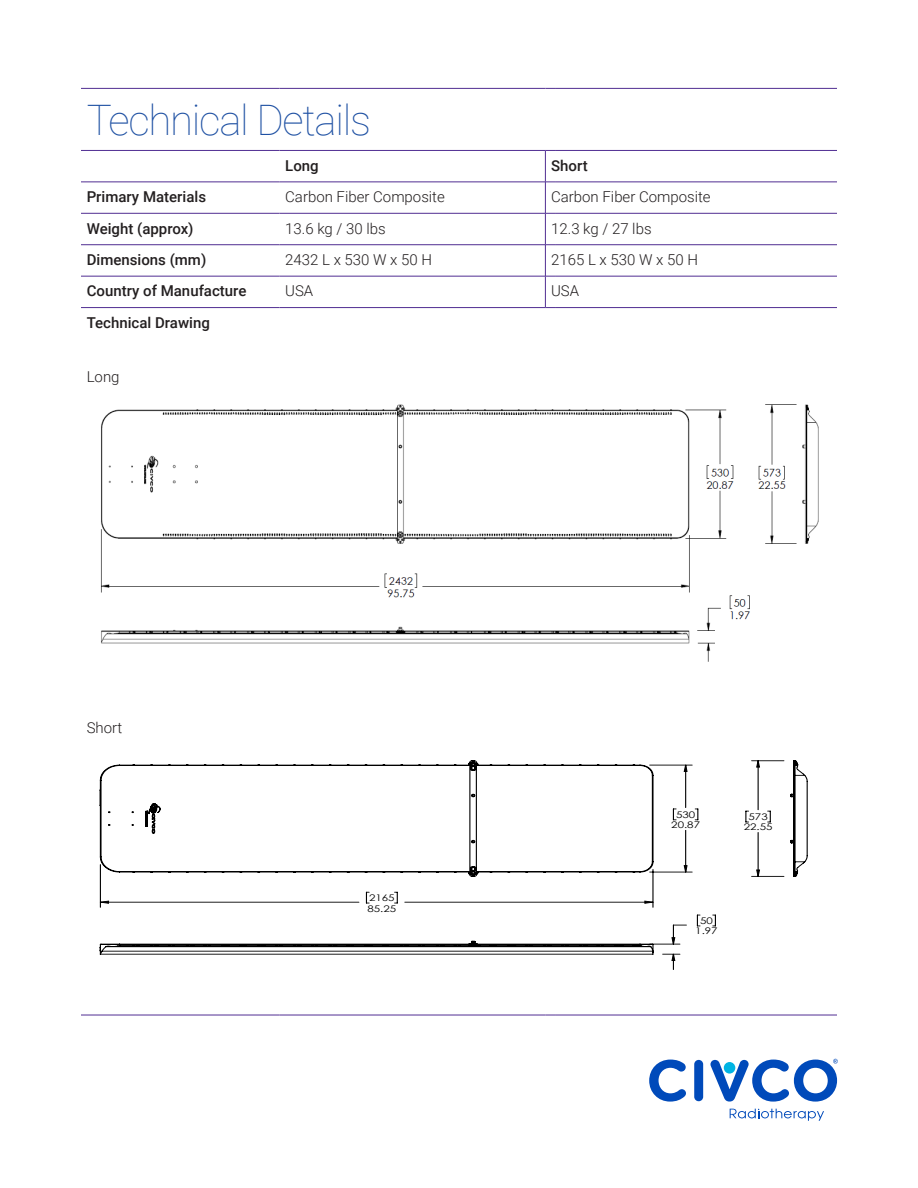
<style>
.page{position:relative;width:918px;height:1188px;background:#fff}
.page>*{position:absolute;margin:0;border:0;box-sizing:border-box;transform-origin:0 0}
.t1{font:100 42px "Roboto";letter-spacing:-.03em;color:#1f51a3}
.t2{font:300 15px "Roboto";color:#231f20}
.t3{font:500 15px "Roboto";color:#231f20}
.t4{font:9.15px/10.5px "Century Gothic";color:#000;text-align:center;scale:1.26 1}
</style>
<div class="page">
<svg style="left:649px;top:1060px;width:37px;height:42px"></svg>
<div style="left:694px;top:1060px;width:9px;height:41px;background:#004aba;border-radius:4px"></div>
<svg style="left:730px;top:1109px;width:94px;height:12px"></svg>
<svg style="left:710px;top:1059px;width:128px;height:43px"></svg>
<img style="left:100px;top:404px;width:719px;height:258px">
<svg style="left:672px;top:961px;width:2px;height:9px"></svg>
<svg style="left:768px;top:811px;width:3px;height:12px"></svg>
<hr style="left:752px;top:761px;width:32px;height:1px;background:#000">
<hr style="left:752px;top:876px;width:32px;height:1px;background:#000">
<svg style="left:100px;top:761px;width:659px;height:200px"></svg>
<svg style="left:100px;top:760px;width:554px;height:117px"></svg>
<svg style="left:100px;top:941px;width:554px;height:14px"></svg>
<svg style="left:790px;top:760px;width:18px;height:117px"></svg>
<hr style="left:81px;top:150px;width:199px;height:1px;background:#502e92">
<hr style="left:81px;top:182px;width:199px;height:1px;background:#502e92">
<hr style="left:81px;top:213px;width:199px;height:1px;background:#502e92">
<hr style="left:81px;top:244px;width:199px;height:1px;background:#502e92">
<hr style="left:81px;top:276px;width:199px;height:1px;background:#502e92">
<hr style="left:81px;top:307px;width:199px;height:1px;background:#502e92">
<hr style="left:81px;top:1015px;width:199px;height:1px;background:#502e92">
<hr style="left:280px;top:1015px;width:265px;height:1px;background:#502e92">
<hr style="left:556px;top:1015px;width:281px;height:1px;background:#502e92">
<hr style="left:280px;top:150px;width:265px;height:1px;background:#502e92">
<hr style="left:556px;top:150px;width:281px;height:1px;background:#502e92">
<hr style="left:280px;top:182px;width:265px;height:1px;background:#502e92">
<hr style="left:556px;top:182px;width:281px;height:1px;background:#502e92">
<hr style="left:280px;top:213px;width:265px;height:1px;background:#502e92">
<hr style="left:556px;top:213px;width:281px;height:1px;background:#502e92">
<hr style="left:280px;top:244px;width:265px;height:1px;background:#502e92">
<hr style="left:556px;top:244px;width:281px;height:1px;background:#502e92">
<hr style="left:280px;top:276px;width:265px;height:1px;background:#502e92">
<hr style="left:556px;top:276px;width:281px;height:1px;background:#502e92">
<hr style="left:280px;top:307px;width:265px;height:1px;background:#502e92">
<hr style="left:556px;top:307px;width:281px;height:1px;background:#502e92">
<hr style="left:81px;top:88px;width:199px;height:1px;background:#502e92">
<hr style="left:280px;top:88px;width:265px;height:1px;background:#502e92">
<hr style="left:556px;top:88px;width:281px;height:1px;background:#502e92">
<hr style="left:545px;top:151px;width:1px;height:31px;background:#502e92">
<hr style="left:545px;top:182px;width:1px;height:31px;background:#502e92">
<hr style="left:545px;top:213px;width:1px;height:32px;background:#502e92">
<hr style="left:545px;top:245px;width:1px;height:31px;background:#502e92">
<hr style="left:545px;top:276px;width:1px;height:31px;background:#502e92">
<p class="t1" style="left:87px;top:91px;width:286px">Technical Details</p>
<p class="t3" style="left:285px;top:155px;width:35px">Long</p>
<p class="t3" style="left:551px;top:155px;width:38px">Short</p>
<p class="t3" style="left:87px;top:186px;width:121px">Primary Materials</p>
<p class="t2" style="left:285px;top:186px;width:161px">Carbon Fiber Composite</p>
<p class="t2" style="left:551px;top:186px;width:161px">Carbon Fiber Composite</p>
<p class="t3" style="left:87px;top:218px;width:108px">Weight (approx)</p>
<p class="t2" style="left:285px;top:218px;width:102px">13.6 kg / 30 lbs</p>
<p class="t2" style="left:551px;top:218px;width:102px">12.3 kg / 27 lbs</p>
<p class="t3" style="left:87px;top:249px;width:121px">Dimensions (mm)</p>
<p class="t2" style="left:285px;top:249px;width:148px">2432 L x 530 W x 50 H</p>
<p class="t2" style="left:551px;top:249px;width:148px">2165 L x 530 W x 50 H</p>
<p class="t3" style="left:87px;top:281px;width:161px">Country of Manufacture</p>
<p class="t2" style="left:285px;top:281px;width:30px">USA</p>
<p class="t2" style="left:551px;top:281px;width:30px">USA</p>
<p class="t3" style="left:87px;top:312px;width:125px">Technical Drawing</p>
<p class="t2" style="left:87px;top:366px;width:34px">Long</p>
<p class="t2" style="left:87px;top:717px;width:37px">Short</p>
<p class="t4" style="left:368px;top:892px;width:24px;text-align:left">2165<br>85.25</p>
<p class="t4" style="left:671px;top:809px;width:24px">530<br>20.87</p>
<p class="t4" style="left:744px;top:811px;width:24px">573<br>22.55</p>
<p class="t4" style="left:695px;top:915px;width:19px">50<br>1.97</p>
</div>
